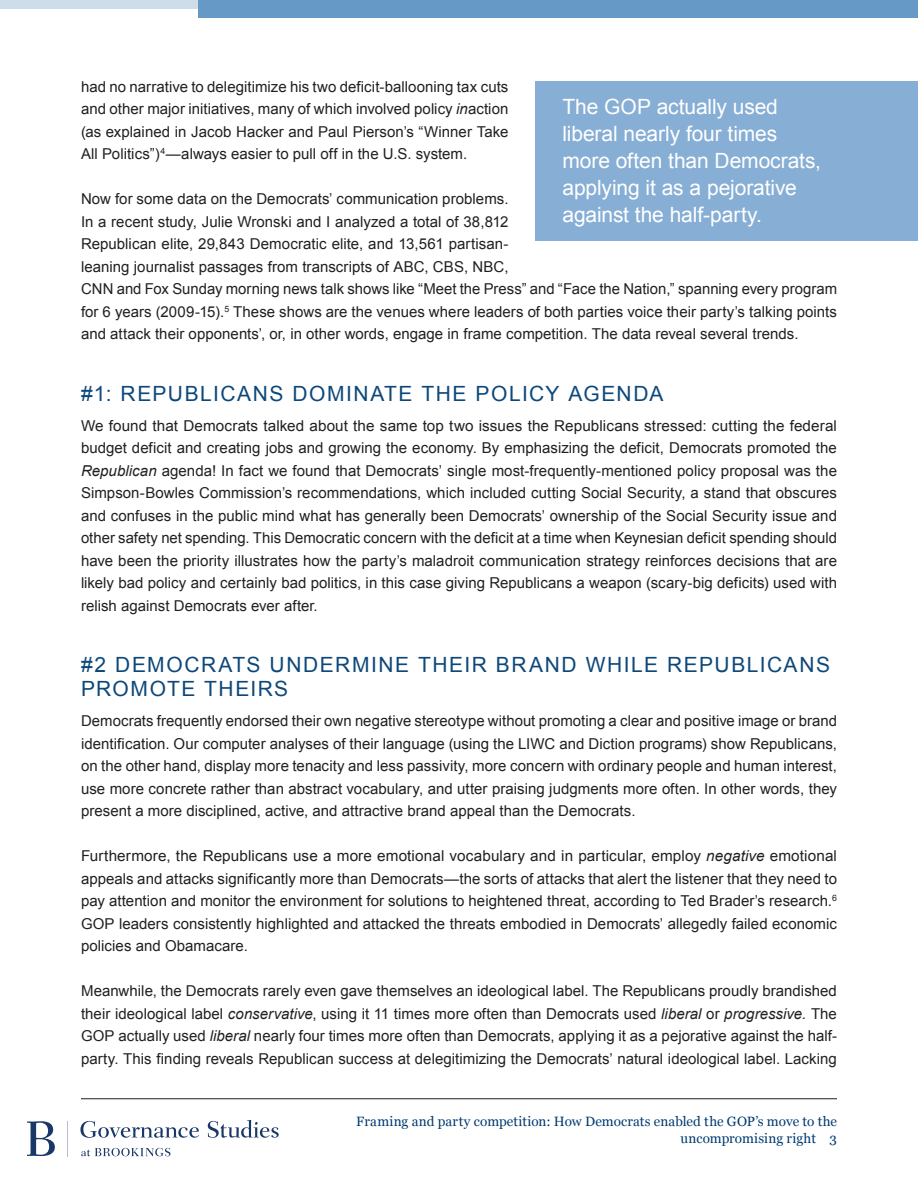
<style>
.page{position:relative;width:918px;height:1188px;background:#fff}
.page>*{position:absolute;margin:0;border:0;box-sizing:border-box;transform-origin:0 0}
.PullQuoteRightSide{font:21px/27px "Arial";letter-spacing:-.005em;color:#fff}
.Blue_Subheader{font:21px/24px "Arial";letter-spacing:.075em;color:#0e487a}
.BodyText{font:15px/22.5px "Arial";letter-spacing:.005em;color:#231f20;text-align:justify}
.t1{font:13.5px/16.5px "Georgia";letter-spacing:.005em;color:#003b70;text-align:right}
.s1{font-style:italic}
</style>
<div class="page">
<svg style="left:81px;top:1148px;width:89px;height:8px"></svg>
<hr style="left:67px;top:1121px;width:1px;height:35px;background:#b5bed2">
<svg style="left:27px;top:1121px;width:28px;height:35px"></svg>
<svg style="left:80px;top:1121px;width:119px;height:17px"></svg>
<svg style="left:208px;top:1120px;width:71px;height:18px"></svg>
<hr style="left:81px;top:1098px;width:756px;height:1px;background:#231f20">
<div style="left:198px;top:0;width:720px;height:18px;background:#6799c7"></div>
<div style="left:0;top:0;width:198px;height:9px;background:#cddeea"></div>
<div style="left:536px;top:81px;width:382px;height:159px;background:#87aed4"></div>
<p class="BodyText" style="left:81px;top:76px;width:429px">had no narrative to delegitimize his two deficit-ballooning tax cuts and other major initiatives, many of which involved policy <span class="s1">in</span>action (as explained in Jacob Hacker and Paul Pierson’s “Winner Take All Politics”)<sup>4</sup>—always easier to pull off in the U.S. system.</p>
<p class="BodyText" style="left:81px;top:188px;width:758px;text-align:left">Now for some data on the Democrats’ communication problems.<br>In a recent study, Julie Wronski and I analyzed a total of 38,812<br>Republican elite, 29,843 Democratic elite, and 13,561 partisan-<br>leaning journalist passages from transcripts of ABC, CBS, NBC,<br>CNN and Fox Sunday morning news talk shows like “Meet the Press” and “Face the Nation,” spanning every program for 6 years (2009-15).<sup>5</sup> These shows are the venues where leaders of both parties voice their party’s talking points and attack their opponents’, or, in other words, engage in frame competition. The data reveal several trends.</p>
<p class="PullQuoteRightSide" style="left:562px;top:94px;width:260px">The GOP actually used liberal nearly four times more often than Democrats, applying it as a pejorative against the half-party.</p>
<p class="Blue_Subheader" style="left:81px;top:382px;width:584px">#1: REPUBLICANS DOMINATE THE POLICY AGENDA</p>
<p class="BodyText" style="left:81px;top:415px;width:758px">We found that Democrats talked about the same top two issues the Republicans stressed: cutting the federal budget deficit and creating jobs and growing the economy. By emphasizing the deficit, Democrats promoted the <span class="s1">Republican</span> agenda! In fact we found that Democrats’ single most-frequently-mentioned policy proposal was the Simpson-Bowles Commission’s recommendations, which included cutting Social Security, a stand that obscures and confuses in the public mind what has generally been Democrats’ ownership of the Social Security issue and other safety net spending. This Democratic concern with the deficit at a time when Keynesian deficit spending should have been the priority illustrates how the party’s maladroit communication strategy reinforces decisions that are likely bad policy and certainly bad politics, in this case giving Republicans a weapon (scary-big deficits) used with relish against Democrats ever after.</p>
<p class="Blue_Subheader" style="left:81px;top:653px;width:751px">#2 DEMOCRATS UNDERMINE THEIR BRAND WHILE REPUBLICANS<br>PROMOTE THEIRS</p>
<p class="BodyText" style="left:81px;top:710px;width:758px">Democrats frequently endorsed their own negative stereotype without promoting a clear and positive image or brand identification. Our computer analyses of their language (using the LIWC and Diction programs) show Republicans, on the other hand, display more tenacity and less passivity, more concern with ordinary people and human interest, use more concrete rather than abstract vocabulary, and utter praising judgments more often. In other words, they present a more disciplined, active, and attractive brand appeal than the Democrats.</p>
<p class="BodyText" style="left:81px;top:845px;width:758px">Furthermore, the Republicans use a more emotional vocabulary and in particular, employ <span class="s1">negative</span> emotional appeals and attacks significantly more than Democrats—the sorts of attacks that alert the listener that they need to pay attention and monitor the environment for solutions to heightened threat, according to Ted Brader’s research.<sup>6<br></sup>GOP leaders consistently highlighted and attacked the threats embodied in Democrats’ allegedly failed economic policies and Obamacare.</p>
<p class="BodyText" style="left:81px;top:980px;width:758px">Meanwhile, the Democrats rarely even gave themselves an ideological label. The Republicans proudly brandished their ideological label <span class="s1">conservative</span>, using it 11 times more often than Democrats used <span class="s1">liberal</span> or <span class="s1">progressive.</span> The GOP actually used <span class="s1">liberal</span> nearly four times more often than Democrats, applying it as a pejorative against the half&shy;party. This finding reveals Republican success at delegitimizing the Democrats’ natural ideological label. Lacking</p>
<p class="t1" style="left:356px;top:1113px;width:482px">Framing and party competition: How Democrats enabled the GOP’s move to the uncompromising right 3</p>
</div>
